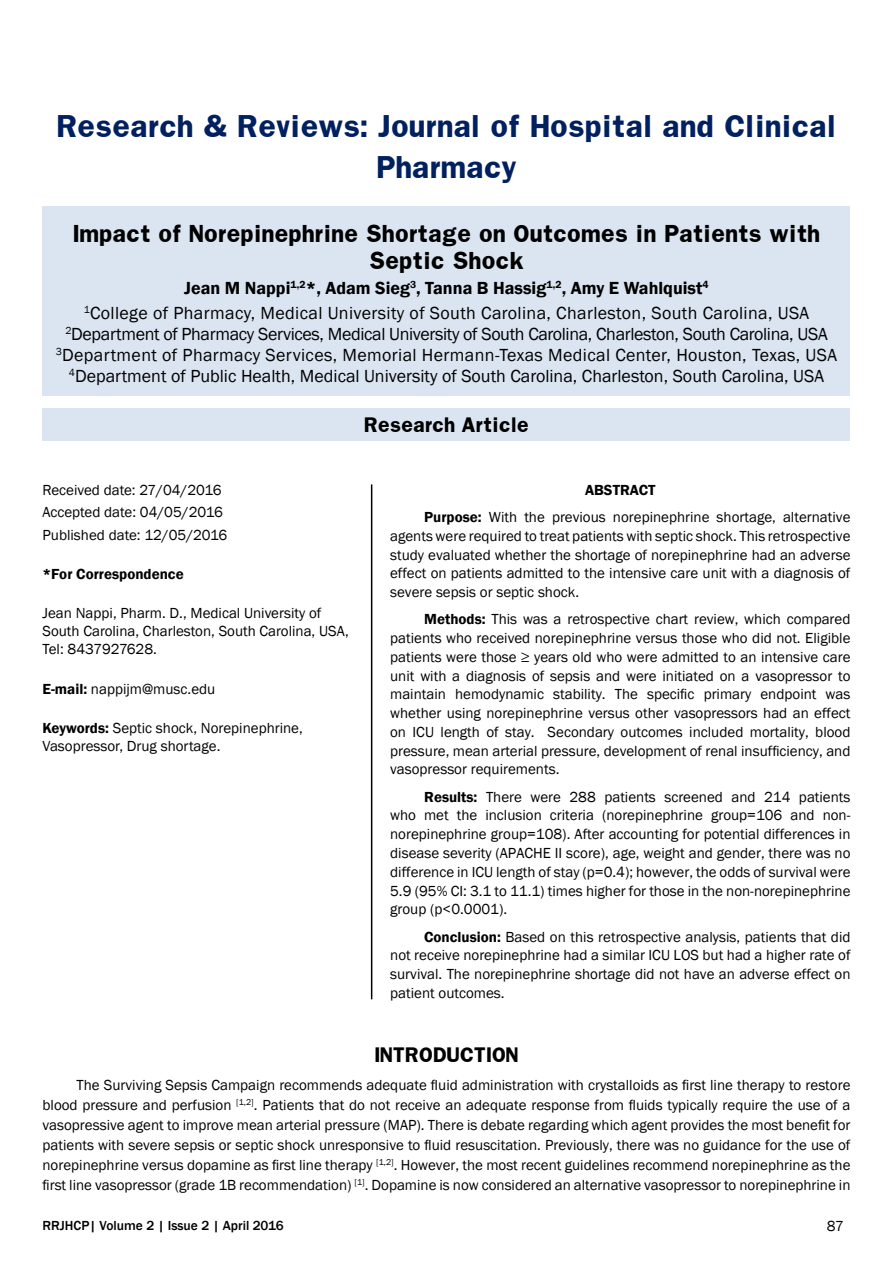
<style>
.page{position:relative;width:893px;height:1263px;background:#fff}
.page>*{position:absolute;margin:0;border:0;box-sizing:border-box;transform-origin:0 0}
.t1{font:700 27px/40.5px "Franklin";color:#002060;text-align:center}
.t2{font:700 21px/27px "Franklin";color:#000;text-align:center}
.t3{font:18px/21px "Franklin Gothic";color:#000;text-align:center}
.t4{font:18px/25.2px "Franklin Gothic";letter-spacing:.02em;color:#000;text-align:center}
.t5{font:700 18px "Franklin";color:#000}
.t6{font:15px/18.8px "Franklin Gothic";color:#000;text-align:justify}
.t7{font:600 15px "Franklin Gothic";color:#000}
.t8{font:500 13.5px "Franklin Gothic";color:#000}
.s1{font-weight:600}
</style>
<div class="page">
<div style="left:43px;top:206px;width:807px;height:189px;background:#dbe5f1"></div>
<div style="left:43px;top:408px;width:807px;height:32px;background:#dbe5f1"></div>
<hr style="left:371px;top:484px;width:1px;height:515px;background:#000">
<h1 class="t1" style="left:57px;top:106px;width:781px">Research &amp; Reviews: Journal of Hospital and Clinical<br>Pharmacy</h1>
<h2 class="t2" style="left:73px;top:220px;width:749px">Impact of Norepinephrine Shortage on Outcomes in Patients with<br>Septic Shock</h2>
<p class="t4" style="left:84px;top:276px;width:727px"><span class="s1">Jean M Nappi</span><sup>1,2</sup><span class="s1">*, Adam Sieg</span><sup>3</sup><span class="s1">, Tanna B Hassig</span><sup>1,2</sup><span class="s1">, Amy E Wahlquist</span><sup>4<br></sup><sup>1</sup>College of Pharmacy, Medical University of South Carolina, Charleston, South Carolina, USA</p>
<p class="t3" style="left:56px;top:324px;width:783px"><sup>2</sup>Department of Pharmacy Services, Medical University of South Carolina, Charleston, South Carolina, USA<br><sup>3</sup>Department of Pharmacy Services, Memorial Hermann-Texas Medical Center, Houston, Texas, USA<br><sup>4</sup>Department of Public Health, Medical University of South Carolina, Charleston, South Carolina, USA</p>
<p class="t5" style="left:364px;top:412px;width:166px">Research Article</p>
<p class="t6" style="left:43px;top:479px;width:186px;line-height:22.5px;text-align:left">Received date: 27/04/2016<br>Accepted date: 04/05/2016<br>Published date: 12/05/2016</p>
<p class="t7" style="left:43px;top:565px;width:143px">*For Correspondence</p>
<p class="t6" style="left:43px;top:605px;width:308px;line-height:18px;text-align:left">Jean Nappi, Pharm. D., Medical University of<br>South Carolina, Charleston, South Carolina, USA,<br>Tel: 8437927628.</p>
<p class="t6" style="left:43px;top:680px;width:174px"><span class="s1">E-mail:</span> nappijm@musc.edu</p>
<p class="t6" style="left:43px;top:719px;width:262px;line-height:18px"><span class="s1">Keywords:</span> Septic shock, Norepinephrine,<br>Vasopressor, Drug shortage.</p>
<p class="t6" style="left:424px;top:477px;width:428px;line-height:27.3px;text-indent:161px"><span class="s1">ABSTRACT<br>Purpose:</span> With the previous norepinephrine shortage, alternative</p>
<p class="t6" style="left:390px;top:527px;width:462px">agents were required to treat patients with septic shock. This retrospective study evaluated whether the shortage of norepinephrine had an adverse effect on patients admitted to the intensive care unit with a diagnosis of severe sepsis or septic shock.</p>
<p class="t6" style="left:390px;top:610px;width:462px;text-indent:34px"><span class="s1">Methods:</span> This was a retrospective chart review, which compared patients who received norepinephrine versus those who did not. Eligible patients were those ≥ years old who were admitted to an intensive care unit with a diagnosis of sepsis and were initiated on a vasopressor to maintain hemodynamic stability. The specific primary endpoint was whether using norepinephrine versus other vasopressors had an effect on ICU length of stay. Secondary outcomes included mortality, blood pressure, mean arterial pressure, development of renal insufficiency, and vasopressor requirements.</p>
<p class="t6" style="left:390px;top:788px;width:462px;text-indent:34px"><span class="s1">Results:</span> There were 288 patients screened and 214 patients who met the inclusion criteria (norepinephrine group=106 and non&shy;norepinephrine group=108). After accounting for potential differences in disease severity (APACHE II score), age, weight and gender, there was no difference in ICU length of stay (p=0.4); however, the odds of survival were 5.9 (95% CI: 3.1 to 11.1) times higher for those in the non-norepinephrine group (p&lt;0.0001).</p>
<p class="t6" style="left:390px;top:927px;width:462px;text-indent:34px"><span class="s1">Conclusion:</span> Based on this retrospective analysis, patients that did not receive norepinephrine had a similar ICU LOS but had a higher rate of survival. The norepinephrine shortage did not have an adverse effect on patient outcomes.</p>
<p class="t5" style="left:374px;top:1042px;width:146px">INTRODUCTION</p>
<p class="t6" style="left:43px;top:1075px;width:809px;line-height:20px;text-indent:34px">The Surviving Sepsis Campaign recommends adequate fluid administration with crystalloids as first line therapy to restore blood pressure and perfusion <sup>[1,2]</sup>. Patients that do not receive an adequate response from fluids typically require the use of a vasopressive agent to improve mean arterial pressure (MAP). There is debate regarding which agent provides the most benefit for patients with severe sepsis or septic shock unresponsive to fluid resuscitation. Previously, there was no guidance for the use of norepinephrine versus dopamine as first line therapy <sup>[1,2]</sup>. However, the most recent guidelines recommend norepinephrine as the first line vasopressor (grade 1B recommendation) <sup>[1]</sup>. Dopamine is now considered an alternative vasopressor to norepinephrine in</p>
<p class="t8" style="left:43px;top:1217px;width:243px">RRJHCP| Volume 2 | Issue 2 | April 2016</p>
<p class="t6" style="left:827px;top:1217px;width:18px">87</p>
</div>
